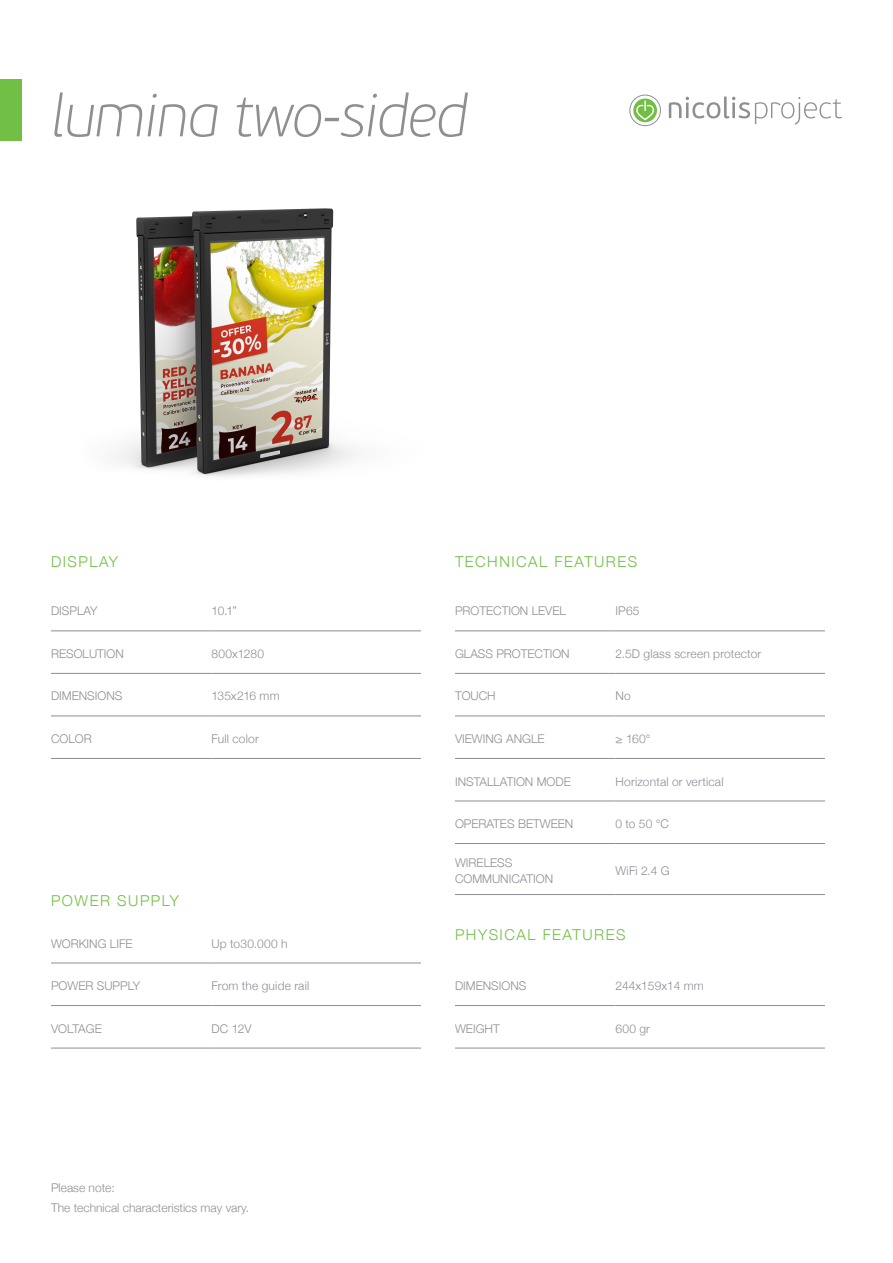
<style>
.page{position:relative;width:893px;height:1263px;background:#fff}
.page>*{position:absolute;margin:0;border:0;box-sizing:border-box;transform-origin:0 0}
.Titoli_paragrafo_nuovo{font:italic 100 60px "PF Beau Sans Pro";letter-spacing:-.01em;color:#8e8f91}
.t1{font:300 15px "Helvetica Neue";letter-spacing:.1em;color:#71bf44}
.Testo_tabella{font:300 12px/16.5px "Helvetica Neue";color:#8e8f91}
.t2{font:300 12px "Helvetica Neue";letter-spacing:.015em;color:#898e96}
.t3{font:300 12px "Helvetica Neue";letter-spacing:-.01em;color:#898e96}
</style>
<div class="page">
<hr style="left:455px;top:1005px;width:160px;height:1px;background:#8e8f91">
<hr style="left:615px;top:1005px;width:210px;height:1px;background:#8e8f91">
<hr style="left:455px;top:1048px;width:160px;height:1px;background:#8e8f91">
<hr style="left:615px;top:1048px;width:210px;height:1px;background:#8e8f91">
<img style="left:118px;top:208px;width:239px;height:269px">
<svg style="left:629px;top:95px;width:32px;height:31px"></svg>
<svg style="left:669px;top:96px;width:173px;height:29px"></svg>
<div style="left:0;top:80px;width:22px;height:61px;background:#71bf44"></div>
<hr style="left:51px;top:631px;width:161px;height:1px;background:#898e96">
<hr style="left:212px;top:631px;width:209px;height:1px;background:#898e96">
<hr style="left:51px;top:673px;width:161px;height:1px;background:#898e96">
<hr style="left:212px;top:673px;width:209px;height:1px;background:#898e96">
<hr style="left:51px;top:716px;width:161px;height:1px;background:#898e96">
<hr style="left:212px;top:716px;width:209px;height:1px;background:#898e96">
<hr style="left:51px;top:758px;width:161px;height:1px;background:#898e96">
<hr style="left:212px;top:758px;width:209px;height:1px;background:#898e96">
<hr style="left:455px;top:673px;width:160px;height:1px;background:#8e8f91">
<hr style="left:615px;top:673px;width:210px;height:1px;background:#8e8f91">
<hr style="left:455px;top:716px;width:160px;height:1px;background:#8e8f91">
<hr style="left:615px;top:716px;width:210px;height:1px;background:#8e8f91">
<hr style="left:455px;top:631px;width:160px;height:1px;background:#898e96">
<hr style="left:615px;top:631px;width:210px;height:1px;background:#898e96">
<hr style="left:455px;top:758px;width:160px;height:1px;background:#898e96">
<hr style="left:615px;top:758px;width:210px;height:1px;background:#898e96">
<hr style="left:455px;top:801px;width:160px;height:1px;background:#898e96">
<hr style="left:615px;top:801px;width:210px;height:1px;background:#898e96">
<hr style="left:455px;top:843px;width:160px;height:1px;background:#898e96">
<hr style="left:615px;top:843px;width:210px;height:1px;background:#898e96">
<hr style="left:455px;top:894px;width:160px;height:1px;background:#898e96">
<hr style="left:615px;top:894px;width:210px;height:1px;background:#898e96">
<hr style="left:51px;top:963px;width:161px;height:1px;background:#8e8f91">
<hr style="left:212px;top:963px;width:209px;height:1px;background:#8e8f91">
<hr style="left:51px;top:1005px;width:161px;height:1px;background:#8e8f91">
<hr style="left:212px;top:1005px;width:209px;height:1px;background:#8e8f91">
<hr style="left:51px;top:1048px;width:161px;height:1px;background:#8e8f91">
<hr style="left:212px;top:1048px;width:209px;height:1px;background:#8e8f91">
<p class="Titoli_paragrafo_nuovo" style="left:51px;top:82px;width:418px">lumina two-sided</p>
<p class="t1" style="left:51px;top:549px;width:69px">DISPLAY</p>
<p class="Testo_tabella" style="left:51px;top:602px;width:48px">DISPLAY</p>
<p class="t2" style="left:212px;top:601px;width:27px">10.1”</p>
<p class="Testo_tabella" style="left:51px;top:644px;width:74px">RESOLUTION</p>
<p class="t2" style="left:212px;top:644px;width:54px">800x1280</p>
<p class="Testo_tabella" style="left:51px;top:687px;width:73px">DIMENSIONS</p>
<p class="t3" style="left:212px;top:686px;width:70px">135x216 mm</p>
<p class="Testo_tabella" style="left:51px;top:730px;width:42px">COLOR</p>
<p class="t2" style="left:212px;top:729px;width:49px">Full color</p>
<p class="t1" style="left:51px;top:889px;width:129px">POWER SUPPLY</p>
<p class="Testo_tabella" style="left:51px;top:934px;width:83px">WORKING LIFE</p>
<p class="t2" style="left:212px;top:933px;width:78px">Up to30.000 h</p>
<p class="Testo_tabella" style="left:51px;top:977px;width:91px">POWER SUPPLY</p>
<p class="t2" style="left:212px;top:976px;width:99px">From the guide rail</p>
<p class="Testo_tabella" style="left:51px;top:1019px;width:52px">VOLTAGE</p>
<p class="t2" style="left:212px;top:1019px;width:41px">DC 12V</p>
<p class="Testo_tabella" style="left:51px;top:1179px;width:65px">Please note:</p>
<p class="Testo_tabella" style="left:51px;top:1198px;width:200px">The technical characteristics may vary.</p>
<p class="t1" style="left:455px;top:549px;width:184px">TECHNICAL FEATURES</p>
<p class="Testo_tabella" style="left:455px;top:602px;width:112px">PROTECTION LEVEL</p>
<p class="t2" style="left:615px;top:601px;width:26px">IP65</p>
<p class="Testo_tabella" style="left:455px;top:644px;width:116px">GLASS PROTECTION</p>
<p class="t2" style="left:615px;top:644px;width:147px">2.5D glass screen protector</p>
<p class="Testo_tabella" style="left:455px;top:687px;width:42px">TOUCH</p>
<p class="t2" style="left:615px;top:686px;width:17px">No</p>
<p class="Testo_tabella" style="left:455px;top:730px;width:91px">VIEWING ANGLE</p>
<p class="t2" style="left:615px;top:729px;width:37px">≥ 160°</p>
<p class="Testo_tabella" style="left:455px;top:772px;width:117px">INSTALLATION MODE</p>
<p class="t2" style="left:615px;top:771px;width:110px">Horizontal or vertical</p>
<p class="Testo_tabella" style="left:455px;top:815px;width:120px">OPERATES BETWEEN</p>
<p class="t2" style="left:615px;top:814px;width:55px">0 to 50 °C</p>
<p class="Testo_tabella" style="left:455px;top:853px;width:100px">WIRELESS<br>COMMUNICATION</p>
<p class="t2" style="left:615px;top:861px;width:56px">WiFi 2.4 G</p>
<p class="t1" style="left:455px;top:923px;width:172px">PHYSICAL FEATURES</p>
<p class="Testo_tabella" style="left:455px;top:977px;width:73px">DIMENSIONS</p>
<p class="t2" style="left:615px;top:976px;width:90px">244x159x14 mm</p>
<p class="Testo_tabella" style="left:455px;top:1019px;width:46px">WEIGHT</p>
<p class="t2" style="left:615px;top:1019px;width:36px">600 gr</p>
</div>
